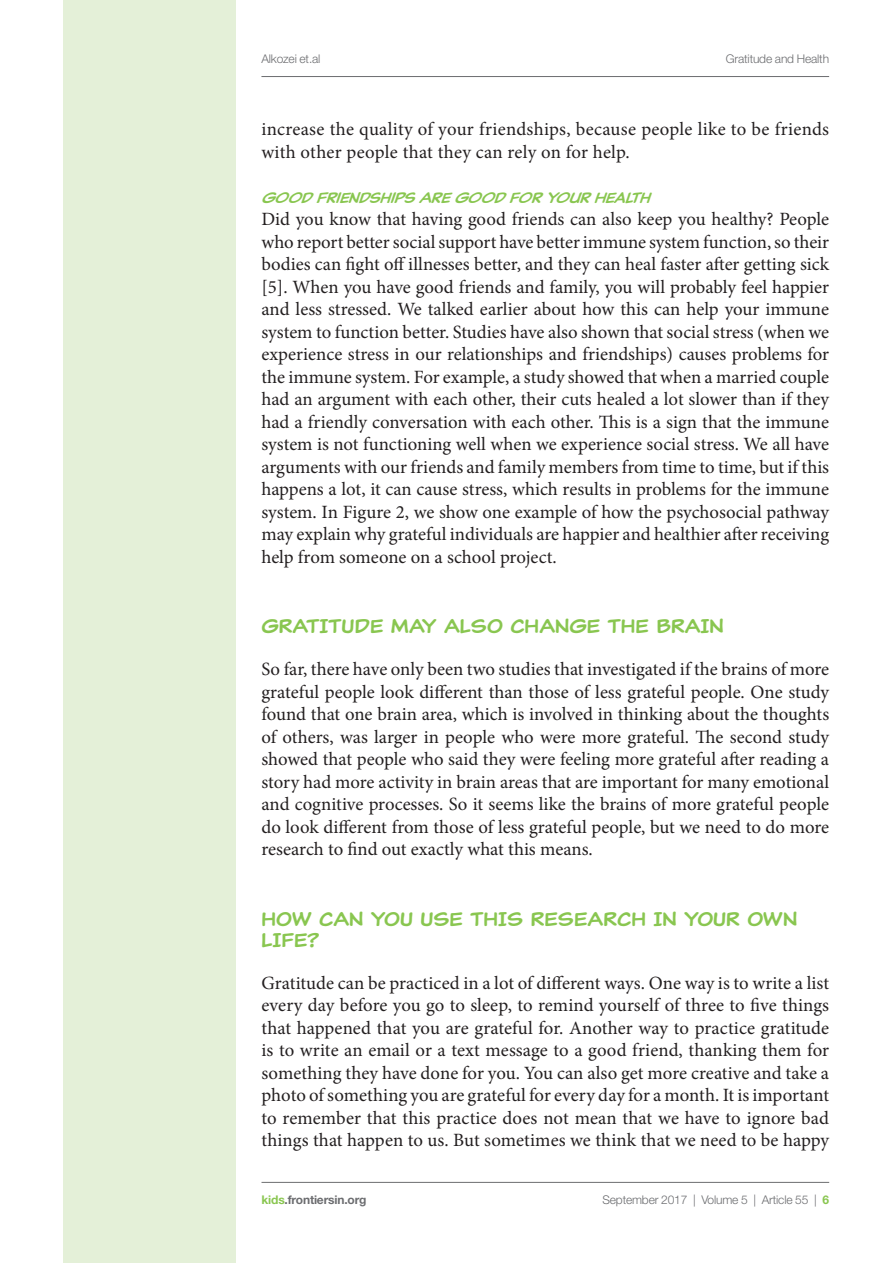
<style>
.page{position:relative;width:893px;height:1263px;background:#fff}
.page>*{position:absolute;margin:0;border:0;box-sizing:border-box;transform-origin:0 0}
.t1{font:19.5px "Classic Comic";color:#89c650}
.t2{font:18.75px/22.5px "Minion Pro";letter-spacing:.005em;color:#231f20;text-align:justify}
.t3{font:italic 15px "Classic Comic";letter-spacing:-.02em;color:#89c650}
.t4{font:300 12px "Helvetica Neue LT Std";letter-spacing:-.015em;color:#6c6d70}
.t5{font:700 12px "Helvetica Neue LT Std";letter-spacing:-.015em;color:#6c6d70}
.s1{color:#89c650}
.s2{font-weight:700;color:#89c650}
</style>
<div class="page">
<div style="left:64px;top:0;width:172px;height:1263px;background:#e4f0d8"></div>
<hr style="left:261px;top:76px;width:568px;height:1px;background:#6c6d70">
<hr style="left:261px;top:1182px;width:568px;height:1px;background:#6c6d70">
<p class="t4" style="left:261px;top:51px;width:61px">Alkozei et.al</p>
<p class="t4" style="left:726px;top:51px;width:105px">Gratitude and Health</p>
<p class="t2" style="left:261px;top:118px;width:569px">increase the quality of your friendships, because people like to be friends with other people that they can rely on for help.</p>
<p class="t3" style="left:261px;top:187px;width:390px">GOOD FRIENDSHIPS ARE GOOD FOR YOUR HEALTH</p>
<p class="t2" style="left:261px;top:208px;width:569px">Did you know that having good friends can also keep you healthy? People who report better social support have better immune system function, so their bodies can fight off illnesses better, and they can heal faster after getting sick [5]. When you have good friends and family, you will probably feel happier and less stressed. We talked earlier about how this can help your immune system to function better. Studies have also shown that social stress (when we experience stress in our relationships and friendships) causes problems for the immune system. For example, a study showed that when a married couple had an argument with each other, their cuts healed a lot slower than if they had a friendly conversation with each other. This is a sign that the immune system is not functioning well when we experience social stress. We all have arguments with our friends and family members from time to time, but if this happens a lot, it can cause stress, which results in problems for the immune system. In Figure 2, we show one example of how the psychosocial pathway may explain why grateful individuals are happier and healthier after receiving help from someone on a school project.</p>
<p class="t1" style="left:261px;top:613px;width:82px">GRATITUDE</p>
<p class="t1" style="left:391px;top:613px;width:69px">MAY ALSO</p>
<p class="t1" style="left:510px;top:613px;width:215px">CHANGE THE BRAIN</p>
<p class="t2" style="left:261px;top:658px;width:569px">So far, there have only been two studies that investigated if the brains of more grateful people look different than those of less grateful people. One study found that one brain area, which is involved in thinking about the thoughts of others, was larger in people who were more grateful. The second study showed that people who said they were feeling more grateful after reading a story had more activity in brain areas that are important for many emotional and cognitive processes. So it seems like the brains of more grateful people do look different from those of less grateful people, but we need to do more research to find out exactly what this means.</p>
<p class="t1" style="left:261px;top:906px;width:34px">HOW</p>
<p class="t1" style="left:319px;top:906px;width:67px">CA N YOU</p>
<p class="t1" style="left:420px;top:906px;width:15px">USE</p>
<p class="t1" style="left:470px;top:906px;width:90px">THIS RESEA</p>
<p class="t1" style="left:603px;top:906px;width:96px">RCH IN YOU</p>
<p class="t1" style="left:726px;top:906px;width:73px">R OW N</p>
<p class="t1" style="left:261px;top:927px;width:60px">LIFE?</p>
<p class="t2" style="left:261px;top:971px;width:569px">Gratitude can be practiced in a lot of different ways. One way is to write a list every day before you go to sleep, to remind yourself of three to five things that happened that you are grateful for. Another way to practice gratitude is to write an email or a text message to a good friend, thanking them for something they have done for you. You can also get more creative and take a photo of something you are grateful for every day for a month. It is important to remember that this practice does not mean that we have to ignore bad things that happen to us. But sometimes we think that we need to be happy</p>
<p class="t5" style="left:261px;top:1192px;width:107px"><span class="s1">kids</span>.frontiersin.org</p>
<p class="t4" style="left:602px;top:1192px;width:228px">September 2017 | Volume 5 | Article 55 | <span class="s2">6</span></p>
</div>
